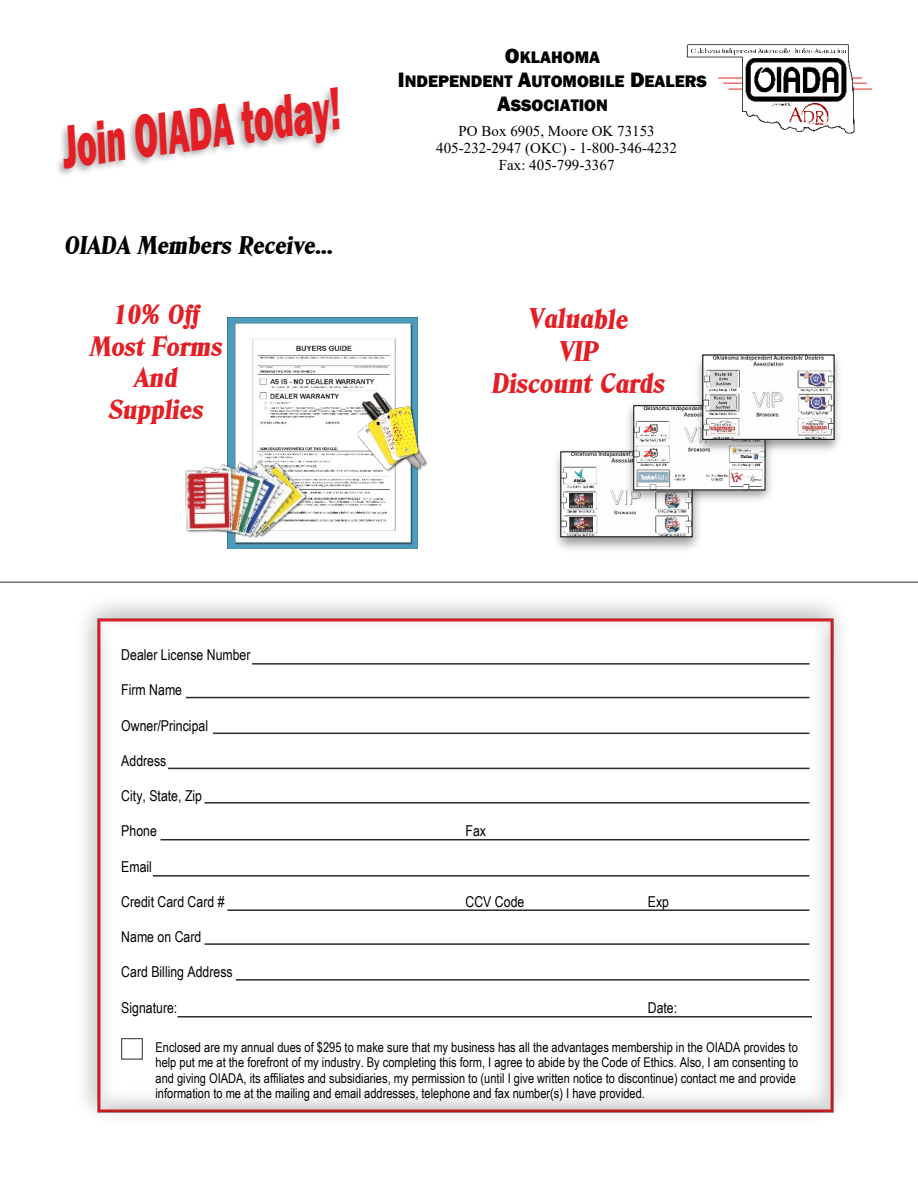
<style>
.page{position:relative;width:918px;height:1188px;background:#fff}
.page>*{position:absolute;margin:0;border:0;box-sizing:border-box;transform-origin:0 0}
.t1{font:italic 800 62.1px "Franklin Gothic";color:#e31f25;scale:.55 1}
.t2{font:italic 27.75px/32.1px "Blue Ridge Heavy SF Bold";color:#e31f25;text-align:center}
.t3{font:italic 27.15px/31.7px "Blue Ridge Heavy SF Bold";color:#e31f25;text-align:center}
.t4{font:italic 24.9px "Blue Ridge Heavy SF Bold";color:#000}
.t5{font:800 17.25px/24.3px "Franklin Gothic";color:#000;text-align:center}
.t6{font:15px "Arial Narrow";color:#000}
.t7{font:15px/17.2px "Times New Roman";color:#000;text-align:center}
.t8{font:13.5px/15.5px "Arial Narrow";color:#000}
.s1{font-size:21.45px}
</style>
<div class="page">
<hr style="left:718px;top:78px;width:144px;height:1px;background:#e12b25">
<hr style="left:723px;top:83px;width:144px;height:1px;background:#e12b25">
<hr style="left:729px;top:89px;width:143px;height:1px;background:#e12b25">
<img style="left:686px;top:44px;width:174px;height:90px">
<img style="left:228px;top:317px;width:189px;height:231px">
<img style="left:186px;top:461px;width:124px;height:81px">
<img style="left:355px;top:386px;width:73px;height:90px">
<img style="left:556px;top:450px;width:143px;height:99px">
<img style="left:621px;top:404px;width:150px;height:104px">
<div style="left:633px;top:405px;width:132px;height:85px;border:1px solid #000"></div>
<img style="left:691px;top:354px;width:148px;height:103px">
<div style="left:702px;top:355px;width:132px;height:85px;border:1px solid #000"></div>
<img style="left:57px;top:89px;width:283px;height:86px">
<hr style="left:0;top:582px;width:918px;height:1px;background:#2c2b2a">
<img style="left:84px;top:603px;width:758px;height:513px">
<hr style="left:186px;top:697px;width:623px;height:1px;background:#2c2b2a">
<hr style="left:168px;top:768px;width:641px;height:1px;background:#2c2b2a">
<hr style="left:205px;top:802px;width:604px;height:2px;background:#2c2b2a">
<hr style="left:160px;top:839px;width:649px;height:1px;background:#2c2b2a">
<hr style="left:153px;top:875px;width:656px;height:2px;background:#2c2b2a">
<hr style="left:227px;top:909px;width:582px;height:2px;background:#2c2b2a">
<hr style="left:205px;top:943px;width:604px;height:2px;background:#2c2b2a">
<hr style="left:236px;top:979px;width:573px;height:2px;background:#2c2b2a">
<hr style="left:177px;top:1016px;width:635px;height:2px;background:#2c2b2a">
<hr style="left:252px;top:663px;width:557px;height:2px;background:#2c2b2a">
<hr style="left:213px;top:733px;width:596px;height:1px;background:#2c2b2a">
<div style="left:121px;top:1038px;width:22px;height:21px;border:1px solid #2c2b2a"></div>
<h1 class="t1" style="left:59px;top:125px;width:511px;rotate:-8deg">Join OIADA today!</h1>
<h3 class="t4" style="left:64px;top:236px;width:271px">OIADA Members Receive…</h3>
<p class="t5" style="left:398px;top:46px;width:311px"><span class="s1">O</span>KLAHOMA<br><span class="s1">I</span>NDEPENDENT <span class="s1">A</span>UTOMOBILE <span class="s1">D</span>EALERS<br><span class="s1">A</span>SSOCIATION</p>
<p class="t7" style="left:436px;top:124px;width:242px">PO Box 6905, Moore OK 73153<br>405-232-2947 (OKC) - 1-800-346-4232<br>Fax: 405-799-3367</p>
<h3 class="t3" style="left:89px;top:301px;width:134px">10% Off<br>Most Forms<br>And<br>Supplies</h3>
<h2 class="t2" style="left:491px;top:305px;width:174px">Valuable<br>VIP<br>Discount Cards</h2>
<p class="t6" style="left:121px;top:649px;width:131px">Dealer License Number</p>
<p class="t6" style="left:121px;top:685px;width:62px">Firm Name</p>
<p class="t6" style="left:121px;top:720px;width:88px">Owner/Principal</p>
<p class="t6" style="left:121px;top:755px;width:47px">Address</p>
<p class="t6" style="left:121px;top:790px;width:82px">City, State, Zip</p>
<p class="t6" style="left:121px;top:825px;width:37px">Phone</p>
<p class="t6" style="left:466px;top:825px;width:22px">Fax</p>
<p class="t6" style="left:121px;top:861px;width:32px">Email</p>
<p class="t6" style="left:121px;top:896px;width:105px">Credit Card Card #</p>
<p class="t6" style="left:466px;top:896px;width:60px">CCV Code</p>
<p class="t6" style="left:648px;top:896px;width:23px">Exp</p>
<p class="t6" style="left:121px;top:931px;width:82px">Name on Card</p>
<p class="t6" style="left:121px;top:966px;width:113px">Card Billing Address</p>
<p class="t6" style="left:121px;top:1002px;width:58px">Signature:</p>
<p class="t6" style="left:648px;top:1002px;width:31px">Date:</p>
<p class="t8" style="left:156px;top:1041px;width:644px">Enclosed are my annual dues of $295 to make sure that my business has all the advantages membership in the OIADA provides to help put me at the forefront of my industry. By completing this form, I agree to abide by the Code of Ethics. Also, I am consenting to and giving OIADA, its affiliates and subsidiaries, my permission to (until I give written notice to discontinue) contact me and provide information to me at the mailing and email addresses, telephone and fax number(s) I have provided.</p>
</div>
